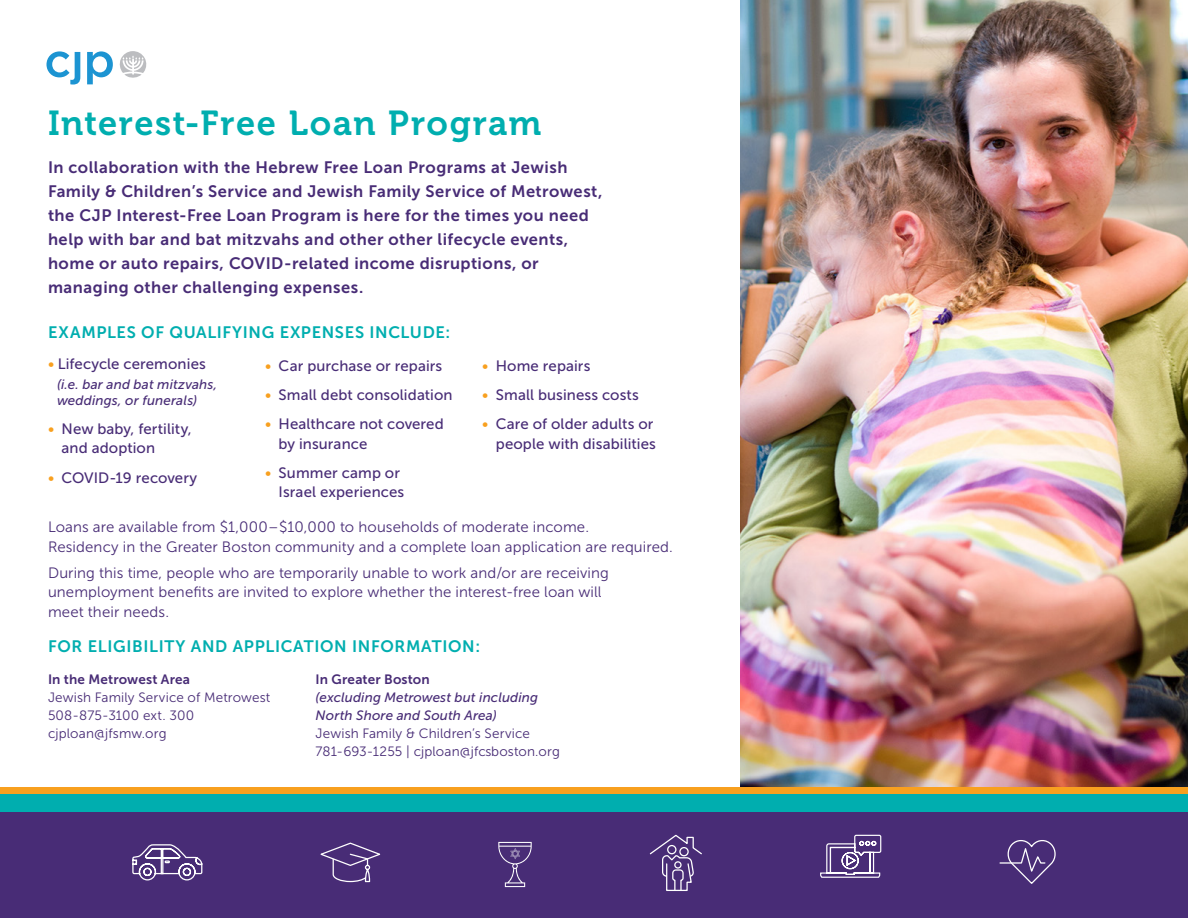
<style>
.page{position:relative;width:1188px;height:918px;background:#fff}
.page>*{position:absolute;margin:0;border:0;box-sizing:border-box;transform-origin:0 0}
.t1{font:34.5px "Museo 700";letter-spacing:.04em;color:#00aeaf}
.t2{font:16.5px/24px "Museo Sans 700";letter-spacing:.03em;color:#482c76}
.t3{font:16.5px "Museo Sans 700";letter-spacing:.04em;color:#00aeaf}
.t4{font:15px/19.5px "Museo Sans 300";letter-spacing:.01em;color:#482c76}
.t5{font:15px/19.5px "Museo Sans 500";letter-spacing:.01em;color:#482c76}
.t6{font:13.5px/18px "Museo Sans 300";letter-spacing:.01em;color:#482c76}
.t7{font:italic 13.5px/16.5px "Museo Sans 500";letter-spacing:.01em;color:#482c76}
.s1{color:#f8a01f}
.s2{font-family:"Museo Sans 700"}
.s3{font-family:"Museo Sans 500";font-style:italic}
</style>
<div class="page">
<img style="left:741px;top:0;width:447px;height:788px">
<div style="left:0;top:812px;width:1188px;height:106px;background:#482c76"></div>
<svg style="left:999px;top:840px;width:57px;height:44px"></svg>
<svg style="left:649px;top:834px;width:53px;height:57px"></svg>
<svg style="left:320px;top:842px;width:61px;height:41px"></svg>
<svg style="left:132px;top:844px;width:71px;height:37px"></svg>
<svg style="left:820px;top:834px;width:62px;height:44px"></svg>
<svg style="left:498px;top:842px;width:34px;height:45px"></svg>
<svg style="left:119px;top:51px;width:27px;height:27px"></svg>
<svg style="left:47px;top:51px;width:66px;height:34px"></svg>
<div style="left:0;top:794px;width:1188px;height:18px;background:#00aeaf"></div>
<div style="left:0;top:788px;width:1188px;height:6px;background:#f8a01f"></div>
<p class="t1" style="left:48px;top:104px;width:495px">Interest-Free Loan Program</p>
<p class="t2" style="left:48px;top:155px;width:556px">In collaboration with the Hebrew Free Loan Programs at Jewish Family &amp; Children’s Service and Jewish Family Service of Metrowest, the CJP Interest-Free Loan Program is here for the times you need help with bar and bat mitzvahs and other other lifecycle events, home or auto repairs, COVID-related income disruptions, or managing other challenging expenses.</p>
<p class="t3" style="left:48px;top:323px;width:404px">EXAMPLES OF QUALIFYING EXPENSES INCLUDE:</p>
<p class="t5" style="left:48px;top:354px;width:159px"><span class="s1">•</span> Lifecycle ceremonies</p>
<p class="t7" style="left:57px;top:376px;width:162px">(i.e. bar and bat mitzvahs, weddings, or funerals)</p>
<p class="t5" style="left:62px;top:419px;width:132px;text-indent:-14px"><span class="s1">•</span> New baby, fertility, and adoption</p>
<p class="t5" style="left:48px;top:468px;width:151px"><span class="s1">•</span> COVID-19 recovery</p>
<p class="t5" style="left:265px;top:356px;width:179px"><span class="s1">•</span> Car purchase or repairs</p>
<p class="t5" style="left:265px;top:385px;width:189px"><span class="s1">•</span> Small debt consolidation</p>
<p class="t5" style="left:279px;top:414px;width:167px;text-indent:-14px"><span class="s1">•</span> Healthcare not covered by insurance</p>
<p class="t5" style="left:265px;top:463px;width:141px;text-align:right"><span class="s1">•</span> Summer camp or<br>Israel experiences</p>
<p class="t5" style="left:482px;top:356px;width:110px"><span class="s1">•</span> Home repairs</p>
<p class="t5" style="left:482px;top:385px;width:158px"><span class="s1">•</span> Small business costs</p>
<p class="t5" style="left:482px;top:414px;width:175px;text-align:right"><span class="s1">•</span> Care of older adults or people with disabilities</p>
<p class="t4" style="left:48px;top:517px;width:626px">Loans are available from $1,000–$10,000 to households of moderate income.<br>Residency in the Greater Boston community and a complete loan application are required.</p>
<p class="t4" style="left:48px;top:563px;width:562px">During this time, people who are temporarily unable to work and/or are receiving unemployment benefits are invited to explore whether the interest-free loan will meet their needs.</p>
<p class="t3" style="left:48px;top:637px;width:434px">FOR ELIGIBILITY AND APPLICATION INFORMATION:</p>
<p class="t6" style="left:316px;top:670px;width:246px"><span class="s2">In Greater Boston<br></span><span class="s3">(excluding Metrowest but including<br>North Shore and South Area)<br></span>Jewish Family &amp; Children’s Service<br>781-693-1255 | cjploan@jfcsboston.org</p>
<p class="t6" style="left:48px;top:670px;width:224px"><span class="s2">In the Metrowest Area<br></span>Jewish Family Service of Metrowest<br>508-875-3100 ext. 300 cjploan@jfsmw.org</p>
</div>
